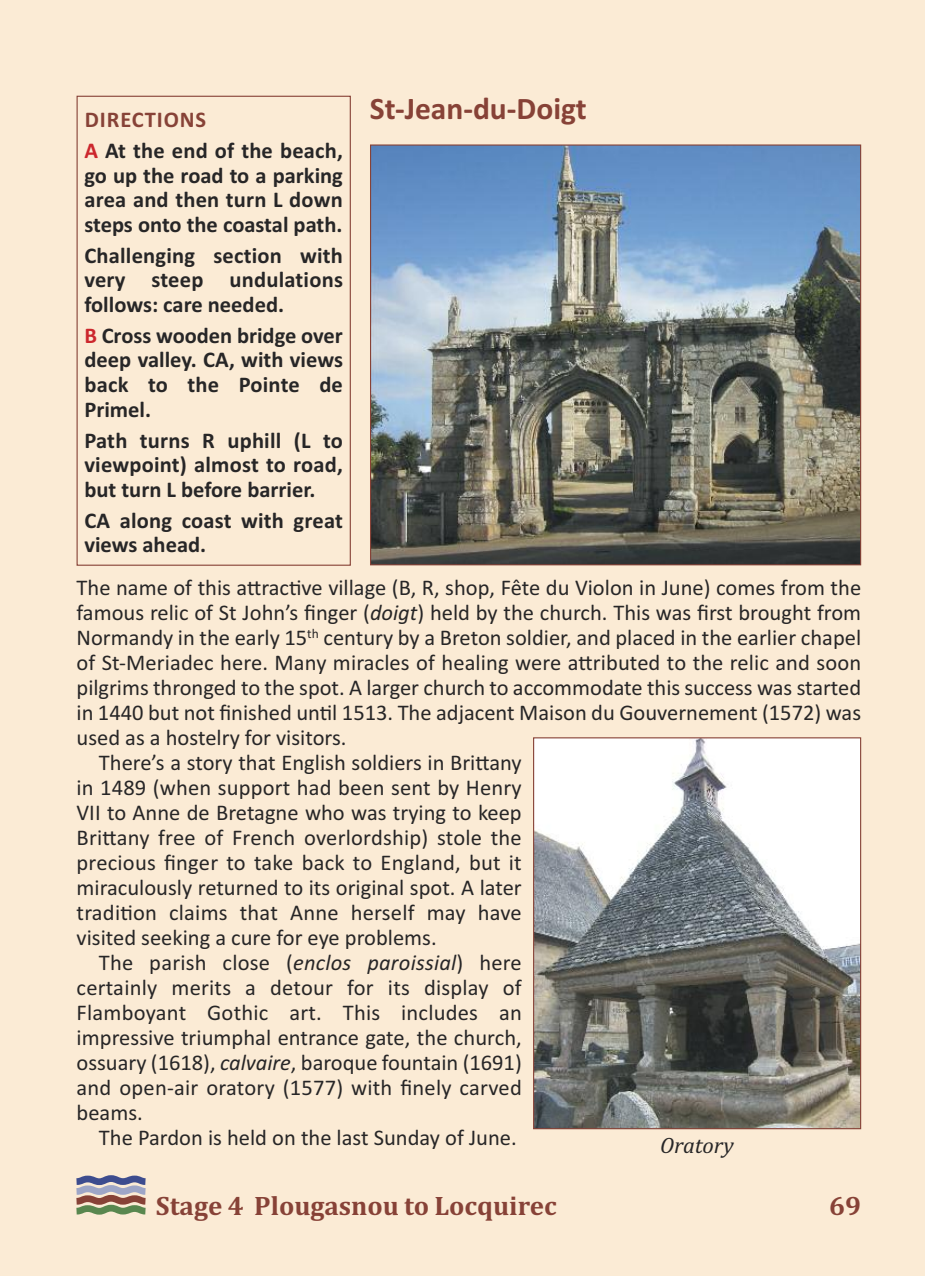
<style>
.page{position:relative;width:925px;height:1276px;background:#fbebd5}
.page>*{position:absolute;margin:0;border:0;box-sizing:border-box;transform-origin:0 0}
.t1{font:700 31.5px "Calibri";color:#874237}
.t2{font:700 27px "Cambria";color:#874237}
.t3{font:22.5px "Calibri";color:#272627}
.t4{font:700 22.5px/24.5px "Calibri";color:#272627;text-align:justify}
.t5{font:italic 22.5px "Cambria";color:#272627}
.s1{color:#874237}
.s2{color:#cc272d}
.s3{font-style:italic}
</style>
<div class="page">
<img style="left:372px;top:146px;width:487px;height:417px">
<div style="left:77px;top:96px;width:274px;height:470px;border:1px solid #874237"></div>
<img style="left:535px;top:739px;width:324px;height:388px">
<div style="left:533px;top:737px;width:328px;height:392px;border:1px solid #874237"></div>
<svg style="left:76px;top:1175px;width:70px;height:40px"></svg>
<p class="t4" style="left:84px;top:104px;width:260px;line-height:31.1px"><span class="s1">DIRECTIONS<br></span><span class="s2">A</span> At the end of the beach,</p>
<p class="t4" style="left:84px;top:163px;width:260px">go up the road to a parking area and then turn L down steps onto the coastal path.</p>
<p class="t4" style="left:84px;top:243px;width:260px">Challenging section with very steep undulations follows: care needed.</p>
<p class="t4" style="left:84px;top:323px;width:260px"><span class="s2">B</span> Cross wooden bridge over deep valley. CA, with views back to the Pointe de Primel.</p>
<p class="t4" style="left:84px;top:427px;width:260px">Path turns R uphill (L to viewpoint) almost to road, but turn L before barrier.</p>
<p class="t4" style="left:84px;top:507px;width:260px">CA along coast with great views ahead.</p>
<h1 class="t1" style="left:370px;top:90px;width:218px">St-Jean-du-Doigt</h1>
<p class="t3" style="left:77px;top:574px;width:786px">The name of this attractive village (B, R, shop, Fête du Violon in June) comes from the</p>
<p class="t3" style="left:77px;top:599px;width:786px">famous relic of St John’s finger (<span class="s3">doigt</span>) held by the church. This was first brought from</p>
<p class="t3" style="left:77px;top:624px;width:786px">Normandy in the early 15<sup>th</sup> century by a Breton soldier, and placed in the earlier chapel</p>
<p class="t3" style="left:77px;top:649px;width:786px">of St-Meriadec here. Many miracles of healing were attributed to the relic and soon</p>
<p class="t3" style="left:77px;top:674px;width:786px">pilgrims thronged to the spot. A larger church to accommodate this success was started</p>
<p class="t3" style="left:77px;top:699px;width:786px">in 1440 but not finished until 1513. The adjacent Maison du Gouvernement (1572) was</p>
<p class="t3" style="left:77px;top:724px;width:271px">used as a hostelry for visitors.</p>
<p class="t3" style="left:99px;top:749px;width:424px">There’s a story that English soldiers in Brittany</p>
<p class="t3" style="left:77px;top:774px;width:447px">in 1489 (when support had been sent by Henry</p>
<p class="t3" style="left:77px;top:799px;width:447px">VII to Anne de Bretagne who was trying to keep</p>
<p class="t3" style="left:77px;top:824px;width:447px">Brittany free of French overlordship) stole the</p>
<p class="t3" style="left:77px;top:849px;width:447px">precious finger to take back to England, but it</p>
<p class="t3" style="left:77px;top:874px;width:447px">miraculously returned to its original spot. A later</p>
<p class="t3" style="left:77px;top:899px;width:447px">tradition claims that Anne herself may have</p>
<p class="t3" style="left:77px;top:924px;width:362px">visited seeking a cure for eye problems.</p>
<p class="t3" style="left:99px;top:948px;width:424px">The parish close (<span class="s3">enclos paroissial</span>) here</p>
<p class="t3" style="left:77px;top:973px;width:447px">certainly merits a detour for its display of</p>
<p class="t3" style="left:77px;top:998px;width:447px">Flamboyant Gothic art. This includes an</p>
<p class="t3" style="left:77px;top:1023px;width:447px">impressive triumphal entrance gate, the church,</p>
<p class="t3" style="left:77px;top:1048px;width:447px">ossuary (1618), <span class="s3">calvaire</span>, baroque fountain (1691)</p>
<p class="t3" style="left:77px;top:1073px;width:447px">and open-air oratory (1577) with finely carved</p>
<p class="t3" style="left:77px;top:1098px;width:68px">beams.</p>
<p class="t3" style="left:99px;top:1123px;width:419px">The Pardon is held on the last Sunday of June.</p>
<p class="t5" style="left:660px;top:1132px;width:75px">Oratory</p>
<p class="t2" style="left:156px;top:1189px;width:402px">Stage 4 Plougasnou to Locquirec</p>
<p class="t2" style="left:829px;top:1189px;width:33px">69</p>
</div>
